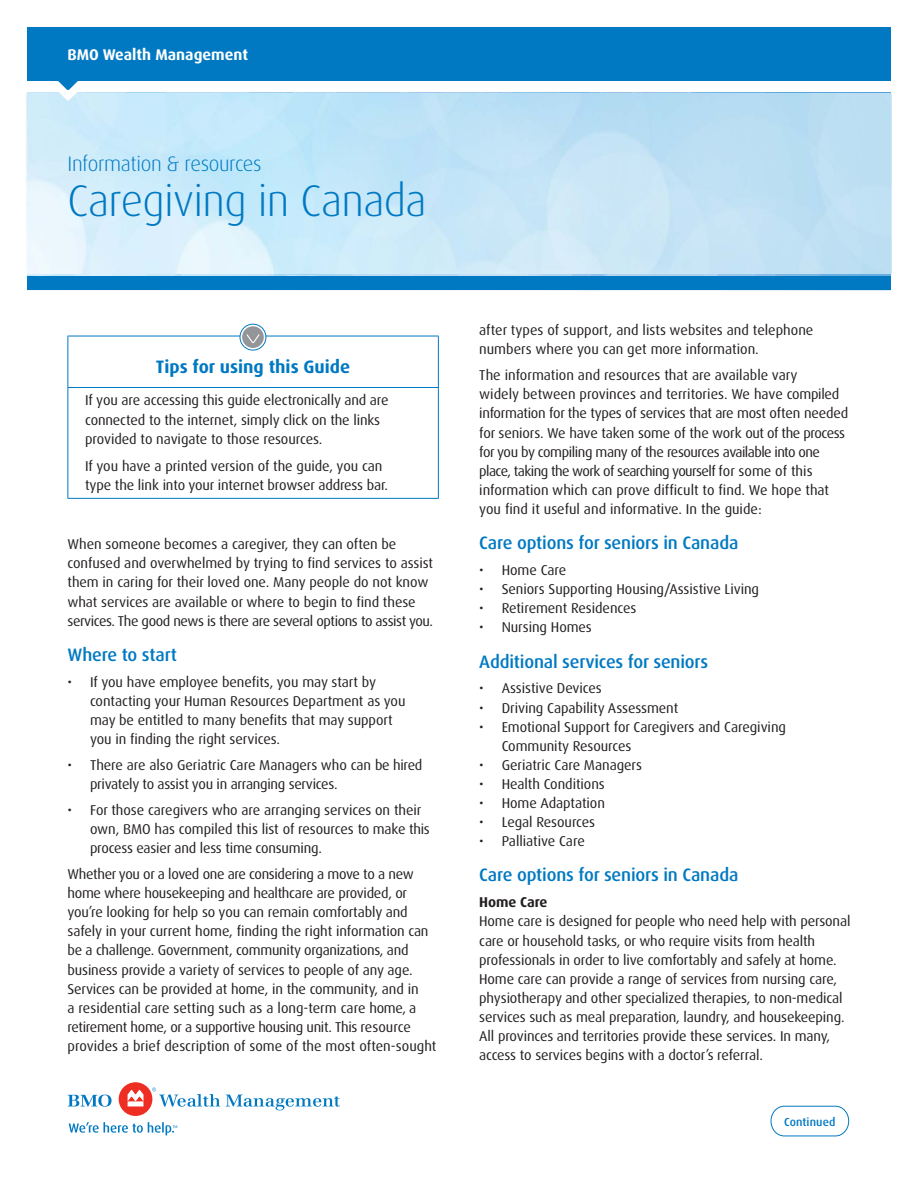
<style>
.page{position:relative;width:918px;height:1188px;background:#fff}
.page>*{position:absolute;margin:0;border:0;box-sizing:border-box;transform-origin:0 0}
.t1{font:300 44.25px "Dax Pro";letter-spacing:-.015em;color:#0079c2}
.t2{font:300 21px "Dax Pro";letter-spacing:-.015em;color:#0079c2}
.t3{font:500 18px "Dax Pro";letter-spacing:-.01em;color:#0079c2}
.t4{font:700 18px "Dax Pro";color:#0079c2}
.t5{font:700 15.6px "Dax Pro";color:#fff}
.t6{font:14.25px/19px "Dax Pro";letter-spacing:-.01em;color:#231f20}
.t7{font:700 14.25px "Dax Pro";letter-spacing:-.005em;color:#231f20}
.t8{font:500 11.55px "Dax Pro";letter-spacing:.01em;color:#0079c2}
</style>
<div class="page">
<hr style="left:68px;top:498px;width:371px;height:1px;background:#0079c2">
<hr style="left:438px;top:388px;width:1px;height:110px;background:#0079c2">
<hr style="left:438px;top:336px;width:1px;height:51px;background:#0079c2">
<hr style="left:68px;top:388px;width:1px;height:110px;background:#0079c2">
<hr style="left:68px;top:336px;width:1px;height:51px;background:#0079c2">
<hr style="left:68px;top:387px;width:371px;height:1px;background:#0079c2">
<div style="left:27px;top:277px;width:864px;height:13px;background:#0079c2"></div>
<div style="left:26px;top:93px;width:866px;height:181px;background:#bcdff3"></div>
<div style="left:27px;top:27px;width:864px;height:54px;background:#0079c2"></div>
<svg style="left:27px;top:81px;width:792px;height:210px;background:#bce0f4"></svg>
<hr style="left:68px;top:336px;width:371px;height:1px;background:#0079c2">
<svg style="left:240px;top:324px;width:26px;height:26px"></svg>
<div style="left:240px;top:324px;width:26px;height:26px;border:1px solid #0079c2;border-radius:50%"></div>
<div style="left:242px;top:326px;width:22px;height:22px;background:#939598;border-radius:50%"></div>
<svg style="left:246px;top:334px;width:14px;height:9px"></svg>
<svg style="left:68px;top:1095px;width:44px;height:12px"></svg>
<div style="left:119px;top:1082px;width:33px;height:34px;background:#ee2e22;border-radius:50%"></div>
<svg style="left:226px;top:1095px;width:114px;height:15px"></svg>
<svg style="left:128px;top:1090px;width:15px;height:16px"></svg>
<svg style="left:152px;top:1087px;width:68px;height:20px"></svg>
<svg style="left:69px;top:1122px;width:108px;height:13px"></svg>
<svg style="left:771px;top:1106px;width:78px;height:30px"></svg>
<p class="t5" style="left:68px;top:45px;width:182px">BMO Wealth Management</p>
<p class="t2" style="left:68px;top:150px;width:196px">Information &amp; resources</p>
<p class="t1" style="left:68px;top:172px;width:361px">Caregiving in Canada</p>
<h1 class="t4" style="left:156px;top:355px;width:196px">Tips for using this Guide</h1>
<p class="t6" style="left:85px;top:391px;width:305px;line-height:19.5px">If you are accessing this guide electronically and are connected to the internet, simply click on the links provided to navigate to those resources.</p>
<p class="t6" style="left:85px;top:456px;width:305px;line-height:19.5px">If you have a printed version of the guide, you can type the link into your internet browser address bar.</p>
<p class="t6" style="left:67px;top:535px;width:367px">When someone becomes a caregiver, they can often be confused and overwhelmed by trying to find services to assist them in caring for their loved one. Many people do not know what services are available or where to begin to find these services. The good news is there are several options to assist you.</p>
<h1 class="t3" style="left:68px;top:643px;width:111px">Where to start</h1>
<p class="t6" style="left:90px;top:672px;width:317px;text-indent:-23px">• If you have employee benefits, you may start by contacting your Human Resources Department as you may be entitled to many benefits that may support you in finding the right services.</p>
<p class="t6" style="left:90px;top:755px;width:334px;text-indent:-23px">• There are also Geriatric Care Managers who can be hired privately to assist you in arranging services.</p>
<p class="t6" style="left:90px;top:800px;width:341px;text-indent:-23px">• For those caregivers who are arranging services on their own, BMO has compiled this list of resources to make this process easier and less time consuming.</p>
<p class="t6" style="left:68px;top:865px;width:370px">Whether you or a loved one are considering a move to a new home where housekeeping and healthcare are provided, or you’re looking for help so you can remain comfortably and safely in your current home, finding the right information can be a challenge. Government, community organizations, and business provide a variety of services to people of any age.<br>Services can be provided at home, in the community, and in<br>a residential care setting such as a long-term care home, a retirement home, or a supportive housing unit. This resource provides a brief description of some of the most often-sought</p>
<p class="t6" style="left:479px;top:321px;width:336px">after types of support, and lists websites and telephone numbers where you can get more information.</p>
<p class="t6" style="left:479px;top:366px;width:371px">The information and resources that are available vary<br>widely between provinces and territories. We have compiled information for the types of services that are most often needed for seniors. We have taken some of the work out of the process for you by compiling many of the resources available into one place, taking the work of searching yourself for some of this information which can prove difficult to find. We hope that you find it useful and informative. In the guide:</p>
<h1 class="t3" style="left:479px;top:531px;width:261px">Care options for seniors in Canada</h1>
<p class="t6" style="left:479px;top:561px;width:89px">• Home Care</p>
<p class="t6" style="left:479px;top:580px;width:281px">• Seniors Supporting Housing/Assistive Living</p>
<p class="t6" style="left:479px;top:599px;width:159px">• Retirement Residences</p>
<p class="t6" style="left:479px;top:618px;width:114px">• Nursing Homes</p>
<h1 class="t3" style="left:479px;top:650px;width:231px">Additional services for seniors</h1>
<p class="t6" style="left:479px;top:679px;width:124px">• Assistive Devices</p>
<p class="t6" style="left:479px;top:698px;width:201px">• Driving Capability Assessment</p>
<p class="t6" style="left:502px;top:717px;width:286px;text-indent:-23px">• Emotional Support for Caregivers and Caregiving<br>Community Resources</p>
<p class="t6" style="left:479px;top:755px;width:164px">• Geriatric Care Managers</p>
<p class="t6" style="left:479px;top:775px;width:127px">• Health Conditions</p>
<p class="t6" style="left:479px;top:794px;width:127px">• Home Adaptation</p>
<p class="t6" style="left:479px;top:813px;width:118px">• Legal Resources</p>
<p class="t6" style="left:479px;top:832px;width:107px">• Palliative Care</p>
<h1 class="t3" style="left:479px;top:864px;width:261px">Care options for seniors in Canada</h1>
<h2 class="t7" style="left:479px;top:893px;width:70px">Home Care</h2>
<p class="t6" style="left:479px;top:912px;width:373px">Home care is designed for people who need help with personal care or household tasks, or who require visits from health professionals in order to live comfortably and safely at home.<br>Home care can provide a range of services from nursing care, physiotherapy and other specialized therapies, to non-medical services such as meal preparation, laundry, and housekeeping.<br>All provinces and territories provide these services. In many, access to services begins with a doctor’s referral.</p>
<p class="t8" style="left:784px;top:1114px;width:53px">Continued</p>
</div>
